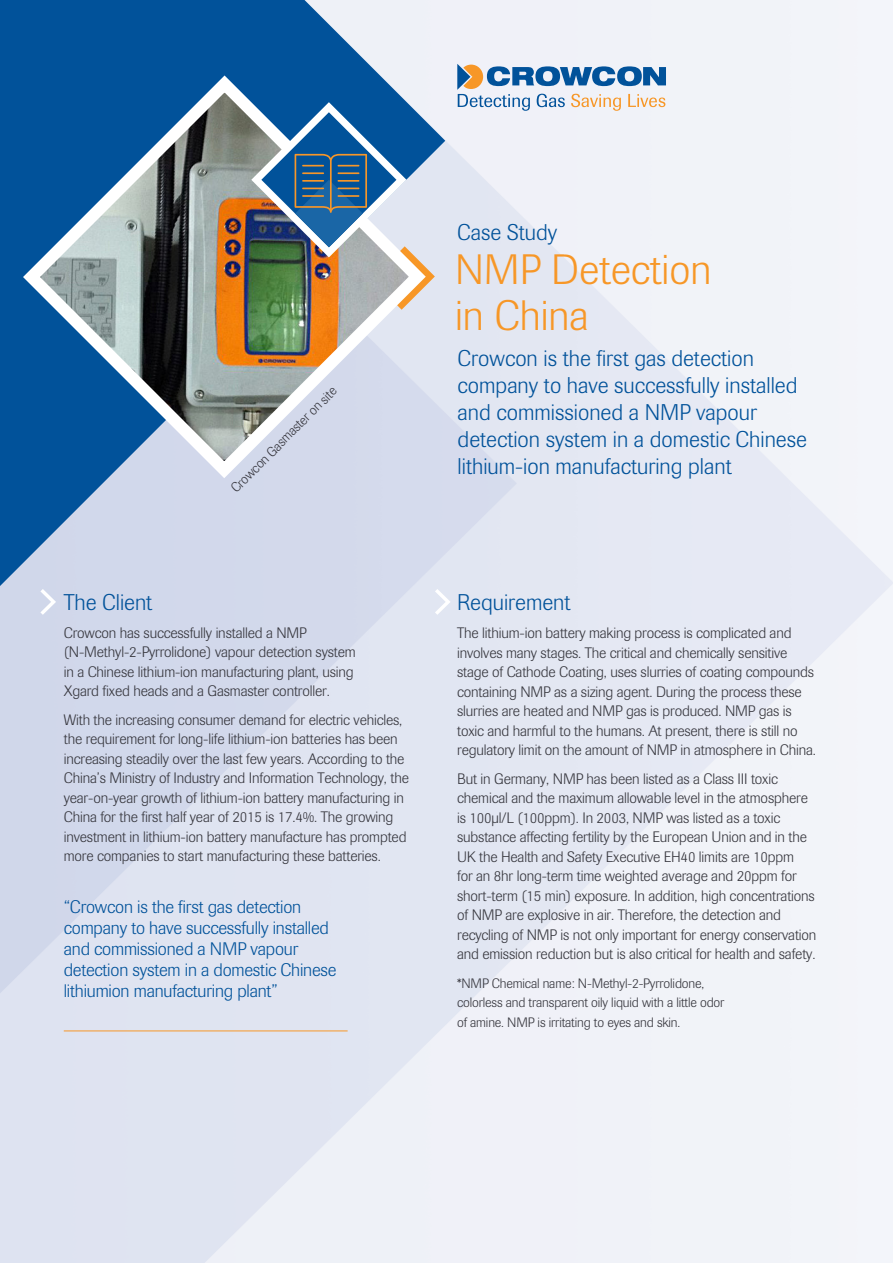
<style>
.page{position:relative;width:893px;height:1263px;background:#fff}
.page>*{position:absolute;margin:0;border:0;box-sizing:border-box;transform-origin:0 0}
.Main_Title_-_Orange{font:300 42px/45px "Imago";color:#f79727}
.Header-_Blue_no_bull{font:300 22.5px/27px "Imago";color:#01529a}
.Header-_Blue_bullet{font:300 22.5px "Imago";color:#01529a}
.t1{font:300 18px/21px "Imago";letter-spacing:-.01em;color:#01529a}
.Body_Text_-_Dark{font:300 15px/19.5px "Imago";letter-spacing:-.01em;color:#36363d}
.Body_Text_-_Dark-2{font:300 13.5px/19.5px "Imago";letter-spacing:-.01em;color:#36363d}
</style>
<div class="page">
<svg style="left:0;top:0;width:445px;height:586px;background:#81a5cc"></svg>
<svg style="left:457px;top:64px;width:209px;height:47px"></svg>
<svg style="left:15px;top:67px;width:419px;height:420px;background:#708ca3"></svg>
<svg style="left:251px;top:102px;width:184px;height:208px;background:#738fa0"></svg>
<svg style="left:40px;top:589px;width:16px;height:26px"></svg>
<hr style="left:64px;top:1030px;width:284px;height:1px;background:#f79727">
<svg style="left:435px;top:589px;width:16px;height:26px"></svg>
<p class="Body_Text_-_Dark-2" style="left:226px;top:483px;width:145px;rotate:-45deg">Crowcon Gasmaster on site</p>
<p class="Header-_Blue_bullet" style="left:64px;top:589px;width:90px">The Client</p>
<p class="Body_Text_-_Dark" style="left:64px;top:623px;width:294px">Crowcon has successfully installed a NMP (N-Methyl-2-Pyrrolidone) vapour detection system in a Chinese lithium-ion manufacturing plant, using Xgard fixed heads and a Gasmaster controller.</p>
<p class="Body_Text_-_Dark" style="left:64px;top:710px;width:347px">With the increasing consumer demand for electric vehicles, the requirement for long-life lithium-ion batteries has been increasing steadily over the last few years. According to the China’s Ministry of Industry and Information Technology, the year-on-year growth of lithium-ion battery manufacturing in China for the first half year of 2015 is 17.4%. The growing investment in lithium-ion battery manufacture has prompted more companies to start manufacturing these batteries.</p>
<p class="t1" style="left:64px;top:897px;width:274px">“Crowcon is the first gas detection company to have successfully installed and commissioned a NMP vapour detection system in a domestic Chinese lithiumion manufacturing plant”</p>
<p class="Header-_Blue_no_bull" style="left:457px;top:220px;width:101px">Case Study</p>
<p class="Main_Title_-_Orange" style="left:455px;top:248px;width:258px">NMP Detection in China</p>
<p class="Header-_Blue_no_bull" style="left:458px;top:345px;width:351px">Crowcon is the first gas detection company to have successfully installed and commissioned a NMP vapour detection system in a domestic Chinese lithium-ion manufacturing plant</p>
<p class="Header-_Blue_no_bull" style="left:457px;top:589px;width:115px">Requirement</p>
<p class="Body_Text_-_Dark" style="left:457px;top:624px;width:360px">The lithium-ion battery making process is complicated and involves many stages. The critical and chemically sensitive stage of Cathode Coating, uses slurries of coating compounds containing NMP as a sizing agent. During the process these slurries are heated and NMP gas is produced. NMP gas is toxic and harmful to the humans. At present, there is still no regulatory limit on the amount of NMP in atmosphere in China.</p>
<p class="Body_Text_-_Dark" style="left:457px;top:769px;width:361px">But in Germany, NMP has been listed as a Class III toxic chemical and the maximum allowable level in the atmosphere is 100µl/L (100ppm). In 2003, NMP was listed as a toxic substance affecting fertility by the European Union and in the UK the Health and Safety Executive EH40 limits are 10ppm<br>for an 8hr long-term time weighted average and 20ppm for short-term (15 min) exposure. In addition, high concentrations of NMP are explosive in air. Therefore, the detection and recycling of NMP is not only important for energy conservation and emission reduction but is also critical for health and safety.</p>
<p class="Body_Text_-_Dark-2" style="left:457px;top:974px;width:269px">*NMP Chemical name: N-Methyl-2-Pyrrolidone, colorless and transparent oily liquid with a little odor of amine. NMP is irritating to eyes and skin.</p>
</div>
